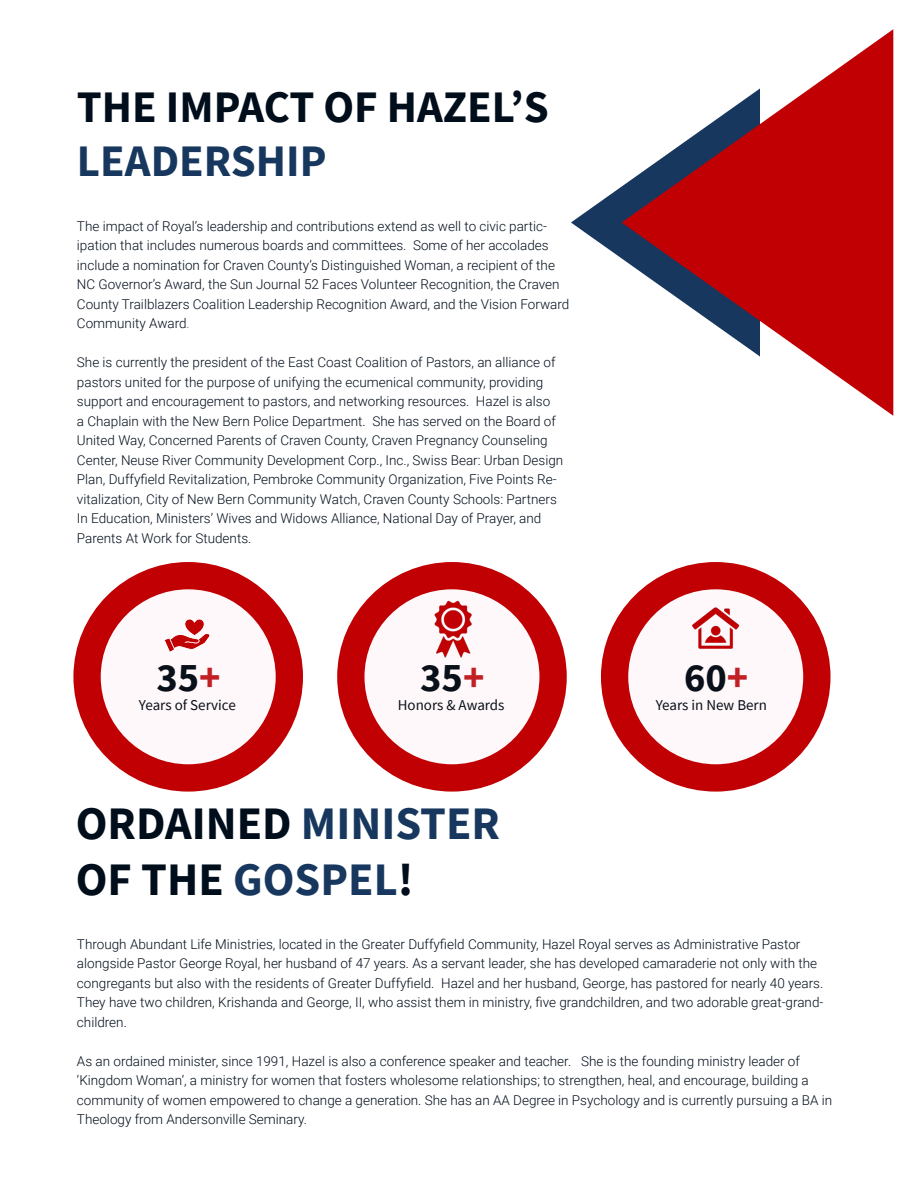
<style>
.page{position:relative;width:918px;height:1188px;background:#fff}
.page>*{position:absolute;margin:0;border:0;box-sizing:border-box;transform-origin:0 0}
.t1{font:700 46.5px "Source Sans Pro";color:#000d1b}
.t2{font:700 45px "Source Sans Pro";color:#000d1b}
.t3{font:700 45px "Source Sans Pro";color:#17375e}
.t4{font:700 40.5px "Source Sans Pro";color:#0a1019}
.t5{font:15px "Source Sans Pro";color:#0a1019}
.t6{font:300 13.5px/19.5px "Roboto";color:#000d1b}
.s1{color:#666766}
.s2{color:#c12025}
.s3{color:#17375e}
</style>
<div class="page">
<svg style="left:571px;top:186px;width:51px;height:73px"></svg>
<svg style="left:622px;top:29px;width:271px;height:387px"></svg>
<div style="left:73px;top:562px;width:230px;height:230px;background:#c10003;border-radius:50%"></div>
<div style="left:101px;top:589px;width:175px;height:175px;background:#fef8fa;border-radius:50%"></div>
<img style="left:165px;top:619px;width:45px;height:33px">
<div style="left:337px;top:562px;width:230px;height:230px;background:#c10003;border-radius:50%"></div>
<div style="left:364px;top:589px;width:175px;height:175px;background:#fef8fa;border-radius:50%"></div>
<div style="left:601px;top:562px;width:230px;height:230px;background:#c10003;border-radius:50%"></div>
<div style="left:628px;top:589px;width:175px;height:175px;background:#fef8fa;border-radius:50%"></div>
<img style="left:434px;top:601px;width:37px;height:56px">
<img style="left:692px;top:607px;width:48px;height:42px">
<p class="t2" style="left:77px;top:77px;width:473px">THE IMPACT OF HAZEL’S</p>
<p class="t3" style="left:77px;top:131px;width:251px">LEADERSHIP</p>
<p class="t6" style="left:77px;top:216px;width:494px">The impact of Royal’s leadership and contributions extend as well to civic partic&shy;ipation that includes numerous boards and committees. Some of her accolades include a nomination for Craven County’s Distinguished Woman, a recipient of the NC Governor’s Award, the Sun Journal 52 Faces Volunteer Recognition, the Craven County Trailblazers Coalition Leadership Recognition Award, and the Vision Forward Community Award<span class="s1">.</span></p>
<p class="t6" style="left:77px;top:352px;width:488px">She is currently the president of the East Coast Coalition of Pastors, an alliance of pastors united for the purpose of unifying the ecumenical community, providing support and encouragement to pastors, and networking resources. Hazel is also<br>a Chaplain with the New Bern Police Department. She has served on the Board of United Way, Concerned Parents of Craven County, Craven Pregnancy Counseling Center, Neuse River Community Development Corp., Inc., Swiss Bear: Urban Design Plan, Duffyfield Revitalization, Pembroke Community Organization, Five Points Re&shy;vitalization, City of New Bern Community Watch, Craven County Schools: Partners In Education, Ministers’ Wives and Widows Alliance, National Day of Prayer, and Parents At Work for Students.</p>
<p class="t4" style="left:156px;top:651px;width:66px">35<span class="s2">+</span></p>
<p class="t5" style="left:139px;top:695px;width:98px">Years of Service</p>
<p class="t4" style="left:420px;top:651px;width:66px">35<span class="s2">+</span></p>
<p class="t5" style="left:398px;top:695px;width:108px">Honors &amp; Awards</p>
<p class="t1" style="left:76px;top:792px;width:426px">ORDAINED <span class="s3">MINISTER</span></p>
<p class="t1" style="left:76px;top:848px;width:339px">OF THE <span class="s3">GOSPEL</span>!</p>
<p class="t4" style="left:684px;top:651px;width:66px">60<span class="s2">+</span></p>
<p class="t5" style="left:656px;top:695px;width:113px">Years in New Bern</p>
<p class="t6" style="left:77px;top:934px;width:748px">Through Abundant Life Ministries, located in the Greater Duffyfield Community, Hazel Royal serves as Administrative Pastor alongside Pastor George Royal, her husband of 47 years. As a servant leader, she has developed camaraderie not only with the congregants but also with the residents of Greater Duffyfield. Hazel and her husband, George, has pastored for nearly 40 years.<br>They have two children, Krishanda and George, II, who assist them in ministry, five grandchildren, and two adorable great-grand&shy;children.</p>
<p class="t6" style="left:77px;top:1051px;width:757px">As an ordained minister, since 1991, Hazel is also a conference speaker and teacher. She is the founding ministry leader of ‘Kingdom Woman’, a ministry for women that fosters wholesome relationships; to strengthen, heal, and encourage, building a community of women empowered to change a generation. She has an AA Degree in Psychology and is currently pursuing a BA in Theology from Andersonville Seminary.</p>
</div>
